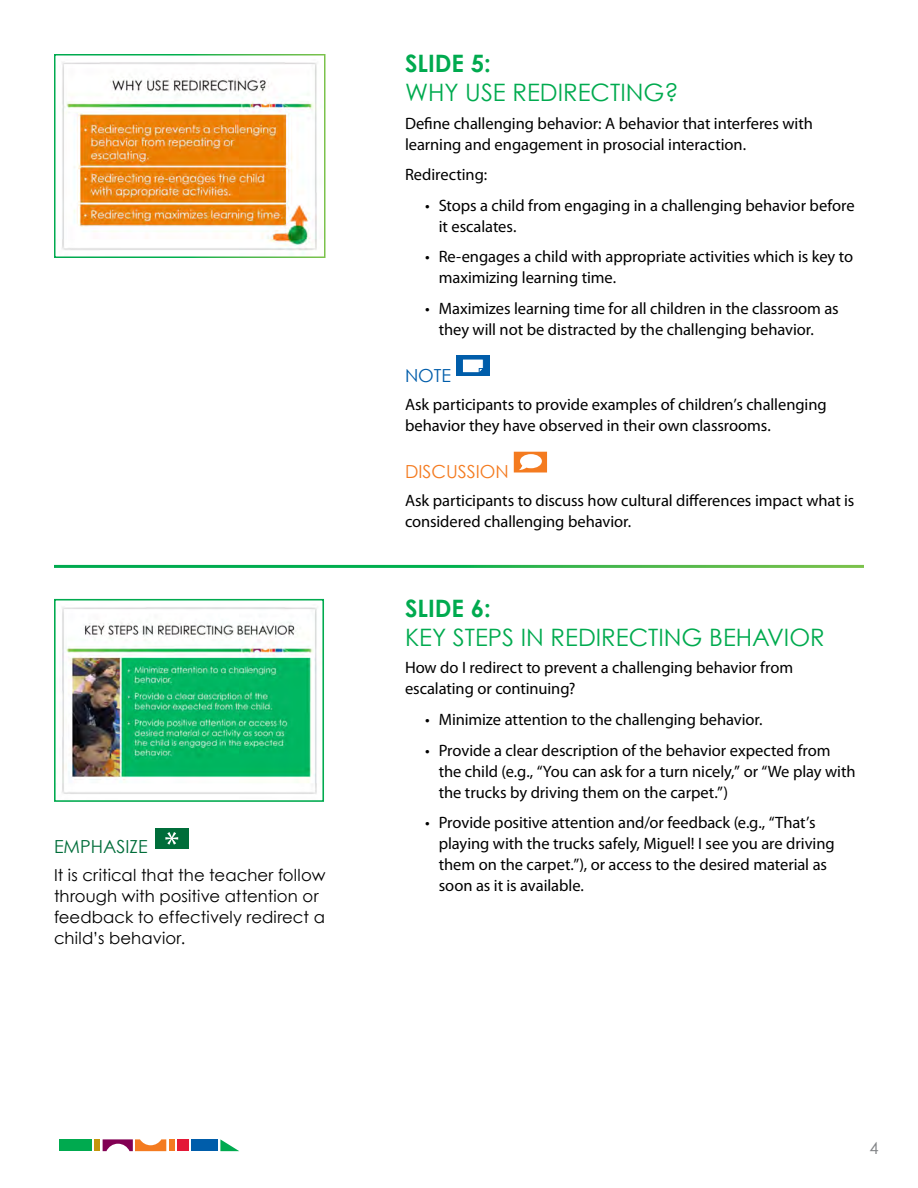
<style>
.page{position:relative;width:918px;height:1188px;background:#fff}
.page>*{position:absolute;margin:0;border:0;box-sizing:border-box;transform-origin:0 0}
.t1{font:24px/28.8px "Century Gothic";color:#00aa4f}
.Discussion_Header{font:18px "Century Gothic";color:#f47b20}
.Emphasize_header{font:18px "Century Gothic";color:#006d3a}
.Note_Header{font:18px "Century Gothic";color:#005daa}
.body{font:16.5px/21px "Myriad Pro";letter-spacing:-.005em;color:#000}
.body-2{font:16.5px/21px "Century Gothic";letter-spacing:.005em;color:#000}
.t2{font:16.5px "Century Gothic";color:#808285}
.s1{font-weight:700}
</style>
<div class="page">
<div style="left:59px;top:1139px;width:33px;height:12px;background:#00aa4f"></div>
<svg style="left:103px;top:1139px;width:63px;height:12px"></svg>
<div style="left:169px;top:1139px;width:6px;height:12px;background:#f47b20"></div>
<div style="left:191px;top:1139px;width:27px;height:12px;background:#005daa"></div>
<svg style="left:220px;top:1139px;width:19px;height:12px"></svg>
<div style="left:177px;top:1139px;width:11px;height:12px;background:#e31837"></div>
<div style="left:94px;top:1139px;width:6px;height:12px;background:#c4960c"></div>
<div style="left:456px;top:355px;width:34px;height:21px;background:#005daa"></div>
<svg style="left:462px;top:359px;width:22px;height:14px"></svg>
<svg style="left:514px;top:452px;width:33px;height:20px"></svg>
<img style="left:62px;top:62px;width:255px;height:192px">
<div style="left:54px;top:54px;width:272px;height:204px;border:2px solid #fff"></div>
<img style="left:62px;top:607px;width:259px;height:187px">
<div style="left:54px;top:599px;width:270px;height:203px;border:2px solid #00aa4f"></div>
<div style="left:155px;top:828px;width:33px;height:21px;background:#006d3a"></div>
<svg style="left:165px;top:832px;width:13px;height:13px"></svg>
<p class="Emphasize_header" style="left:54px;top:836px;width:95px">EMPHASIZE</p>
<p class="body-2" style="left:54px;top:864px;width:273px">It is critical that the teacher follow through with positive attention or feedback to effectively redirect a child’s behavior.</p>
<h2 class="t1" style="left:405px;top:49px;width:275px"><span class="s1">SLIDE 5:<br></span>WHY USE REDIRECTING?</h2>
<p class="body" style="left:405px;top:112px;width:409px">Define challenging behavior: A behavior that interferes with learning and engagement in prosocial interaction.</p>
<p class="body" style="left:405px;top:164px;width:84px">Redirecting:</p>
<p class="body" style="left:439px;top:194px;width:417px;text-indent:-14px">• Stops a child from engaging in a challenging behavior before it escalates.</p>
<p class="body" style="left:439px;top:246px;width:416px;text-indent:-14px">• Re-engages a child with appropriate activities which is key to maximizing learning time.</p>
<p class="body" style="left:439px;top:298px;width:402px;text-indent:-14px">• Maximizes learning time for all children in the classroom as they will not be distracted by the challenging behavior.</p>
<p class="Note_Header" style="left:405px;top:365px;width:48px">NOTE</p>
<p class="body" style="left:405px;top:394px;width:423px">Ask participants to provide examples of children’s challenging behavior they have observed in their own classrooms.</p>
<p class="Discussion_Header" style="left:405px;top:461px;width:105px">DISCUSSION</p>
<p class="body" style="left:405px;top:490px;width:451px">Ask participants to discuss how cultural differences impact what is considered challenging behavior.</p>
<h2 class="t1" style="left:405px;top:594px;width:421px"><span class="s1">SLIDE 6:<br></span>KEY STEPS IN REDIRECTING BEHAVIOR</h2>
<p class="body" style="left:405px;top:657px;width:390px">How do I redirect to prevent a challenging behavior from escalating or continuing?</p>
<p class="body" style="left:425px;top:709px;width:339px">• Minimize attention to the challenging behavior.</p>
<p class="body" style="left:439px;top:739px;width:418px;text-indent:-14px">• Provide a clear description of the behavior expected from the child (e.g., “You can ask for a turn nicely,” or “We play with the trucks by driving them on the carpet.”)</p>
<p class="body" style="left:439px;top:812px;width:397px;text-indent:-14px">• Provide positive attention and/or feedback (e.g., “That’s playing with the trucks safely, Miguel! I see you are driving them on the carpet.”), or access to the desired material as soon as it is available.</p>
<p class="t2" style="left:870px;top:1138px;width:11px">4</p>
</div>
